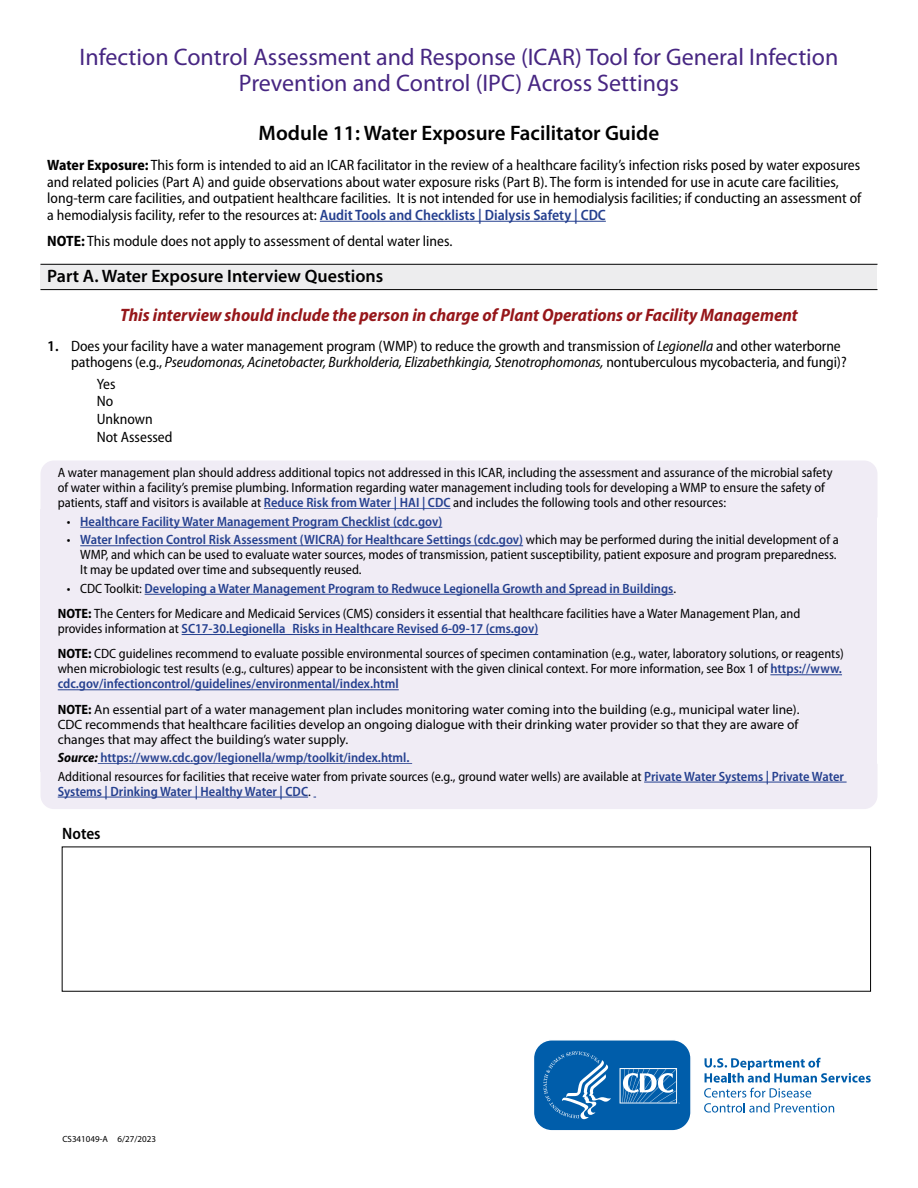
<style>
.page{position:relative;width:918px;height:1188px;background:#fff}
.page>*{position:absolute;margin:0;border:0;box-sizing:border-box;transform-origin:0 0}
.t1{font:24px/25.5px "Myriad Pro";color:#472682;text-align:center}
.t2{font:600 21px "Myriad Pro";color:#000}
.t3{font:italic 700 semi-condensed 18px "Myriad Pro";color:#96171a}
.t4{font:600 18px "Myriad Pro";color:#000}
.t5{font:600 semi-condensed 16.5px "Myriad Pro";color:#000}
.t6{font:semi-condensed 15px/16.5px "Myriad Pro";color:#000}
.t7{font:600 15px "Myriad Pro";color:#000}
.t8{font:semi-condensed 13.5px/15px "Myriad Pro";color:#000}
.t9{font:13.5px/15px "Myriad Pro";color:#000;text-align:justify}
.t10{font:600 semi-condensed 13.5px "Myriad Pro";color:#25408f}
.t11{font:9px "Myriad Pro";color:#000}
.s1{font-weight:700}
.s2{font-weight:600;color:#25408f}
.s3{font-style:italic}
.s4{color:#fff}
.s5{font-weight:400;color:#000}
.s6{font-weight:700;font-stretch:semi-condensed}
.s7{font-weight:700;font-style:italic;color:#000}
</style>
<div class="page">
<hr style="left:320px;top:221px;width:286px;height:1px;background:#25408f">
<div style="left:40px;top:264px;width:838px;height:25px;background:#ededee"></div>
<hr style="left:40px;top:264px;width:838px;height:1px;background:#000">
<hr style="left:40px;top:289px;width:838px;height:1px;background:#000">
<div style="left:41px;top:461px;width:836px;height:48px;background:#f0ecf5"></div>
<hr style="left:264px;top:508px;width:187px;height:1px;background:#25408f">
<div style="left:40px;top:509px;width:838px;height:27px;background:#f0ecf5"></div>
<hr style="left:80px;top:527px;width:362px;height:1px;background:#25408f">
<div style="left:40px;top:528px;width:838px;height:57px;background:#f0ecf5"></div>
<hr style="left:80px;top:545px;width:443px;height:1px;background:#25408f">
<div style="left:40px;top:576px;width:838px;height:27px;background:#f0ecf5"></div>
<hr style="left:145px;top:594px;width:528px;height:1px;background:#25408f">
<div style="left:40px;top:601px;width:838px;height:42px;background:#f0ecf5"></div>
<hr style="left:182px;top:634px;width:356px;height:1px;background:#25408f">
<div style="left:40px;top:642px;width:838px;height:57px;background:#f0ecf5"></div>
<hr style="left:770px;top:674px;width:72px;height:1px;background:#25408f">
<hr style="left:58px;top:689px;width:341px;height:1px;background:#25408f">
<div style="left:40px;top:697px;width:838px;height:57px;background:#f0ecf5"></div>
<div style="left:40px;top:745px;width:838px;height:27px;background:#f0ecf5"></div>
<hr style="left:98px;top:763px;width:314px;height:1px;background:#25408f">
<div style="left:41px;top:772px;width:836px;height:37px;background:#f0ecf5"></div>
<svg style="left:704px;top:1058px;width:167px;height:55px"></svg>
<svg style="left:534px;top:1040px;width:157px;height:91px;background:#2474b6"></svg>
<h1 class="t1" style="left:80px;top:45px;width:760px">Infection Control Assessment and Response (ICAR) Tool for General Infection<br>Prevention and Control (IPC) Across Settings</h1>
<h1 class="t2" style="left:259px;top:122px;width:402px">Module 11: Water Exposure Facilitator Guide</h1>
<p class="t6" style="left:47px;top:157px;width:816px"><span class="s1">Water Exposure:</span> This form is intended to aid an ICAR facilitator in the review of a healthcare facility’s infection risks posed by water exposures and related policies (Part A) and guide observations about water exposure risks (Part B). The form is intended for use in acute care facilities, long-term care facilities, and outpatient healthcare facilities. It is not intended for use in hemodialysis facilities; if conducting an assessment of a hemodialysis facility, refer to the resources at: <span class="s2">Audit Tools and Checklists | Dialysis Safety | CDC</span></p>
<p class="t6" style="left:47px;top:233px;width:407px"><span class="s1">NOTE:</span> This module does not apply to assessment of dental water lines.</p>
<h2 class="t4" style="left:47px;top:266px;width:338px">Part A. Water Exposure Interview Questions</h2>
<p class="t3" style="left:120px;top:305px;width:679px">This interview should include the person in charge of Plant Operations or Facility Management</p>
<p class="t7" style="left:47px;top:337px;width:13px">1.</p>
<p class="t6" style="left:71px;top:338px;width:777px">Does your facility have a water management program (WMP) to reduce the growth and transmission of <span class="s3">Legionella</span> and other waterborne pathogens (e.g., <span class="s3">Pseudomonas, Acinetobacter, Burkholderia, Elizabethkingia, Stenotrophomonas,</span> nontuberculous mycobacteria, and fungi)?</p>
<p class="t6" style="left:76px;top:376px;width:41px"><span class="s4">●</span> Yes</p>
<p class="t6" style="left:76px;top:393px;width:39px"><span class="s4">●</span> No</p>
<p class="t6" style="left:76px;top:411px;width:79px"><span class="s4">●</span> Unknown</p>
<p class="t6" style="left:76px;top:429px;width:98px"><span class="s4">●</span> Not Assessed</p>
<p class="t8" style="left:58px;top:466px;width:776px">A water management plan should address additional topics not addressed in this ICAR, including the assessment and assurance of the microbial safety of water within a facility’s premise plumbing. Information regarding water management including tools for developing a WMP to ensure the safety of patients, staff and visitors is available at <span class="s2">Reduce Risk from Water | HAI | CDC</span> and includes the following tools and other resources:</p>
<p class="t10" style="left:67px;top:514px;width:377px"><span class="s5">•</span> Healthcare Facility Water Management Program Checklist (cdc.gov)</p>
<p class="t8" style="left:80px;top:533px;width:760px;text-indent:-14px">• <span class="s2">Water Infection Control Risk Assessment (WICRA) for Healthcare Settings (cdc.gov)</span> which may be performed during the initial development of a<br>WMP, and which can be used to evaluate water sources, modes of transmission, patient susceptibility, patient exposure and program preparedness.<br>It may be updated over time and subsequently reused.</p>
<p class="t10" style="left:67px;top:581px;width:611px"><span class="s5">• CDC Toolkit:</span> Developing a Water Management Program to Redwuce Legionella Growth and Spread in Buildings<span class="s5">.</span></p>
<p class="t8" style="left:58px;top:606px;width:744px"><span class="s1">NOTE:</span> The Centers for Medicare and Medicaid Services (CMS) considers it essential that healthcare facilities have a Water Management Plan, and provides information at <span class="s2">SC17-30.Legionella_Risks in Healthcare Revised 6-09-17 (cms.gov)</span></p>
<p class="t8" style="left:58px;top:647px;width:788px"><span class="s1">NOTE:</span> CDC guidelines recommend to evaluate possible environmental sources of specimen contamination (e.g., water, laboratory solutions, or reagents) when microbiologic test results (e.g., cultures) appear to be inconsistent with the given clinical context. For more information, see Box 1 of <span class="s2">https://www. cdc.gov/infectioncontrol/guidelines/environmental/index.html</span></p>
<p class="t9" style="left:58px;top:702px;width:743px"><span class="s6">NOTE:</span> An essential part of a water management plan includes monitoring water coming into the building (e.g., municipal water line).<br>CDC recommends that healthcare facilities develop an ongoing dialogue with their drinking water provider so that they are aware of changes that may affect the building’s water supply.</p>
<p class="t10" style="left:58px;top:750px;width:353px"><span class="s7">Source:</span> https://www.cdc.gov/legionella/wmp/toolkit/index.html.</p>
<p class="t8" style="left:58px;top:769px;width:788px">Additional resources for facilities that receive water from private sources (e.g., ground water wells) are available at <span class="s2">Private Water Systems | Private Water<br>Systems | Drinking Water | Healthy Water | CDC</span>.</p>
<p class="t5" style="left:62px;top:825px;width:40px">Notes</p>
<p class="t11" style="left:62px;top:1134px;width:95px">CS341049-A 6/27/2023</p>
</div>
